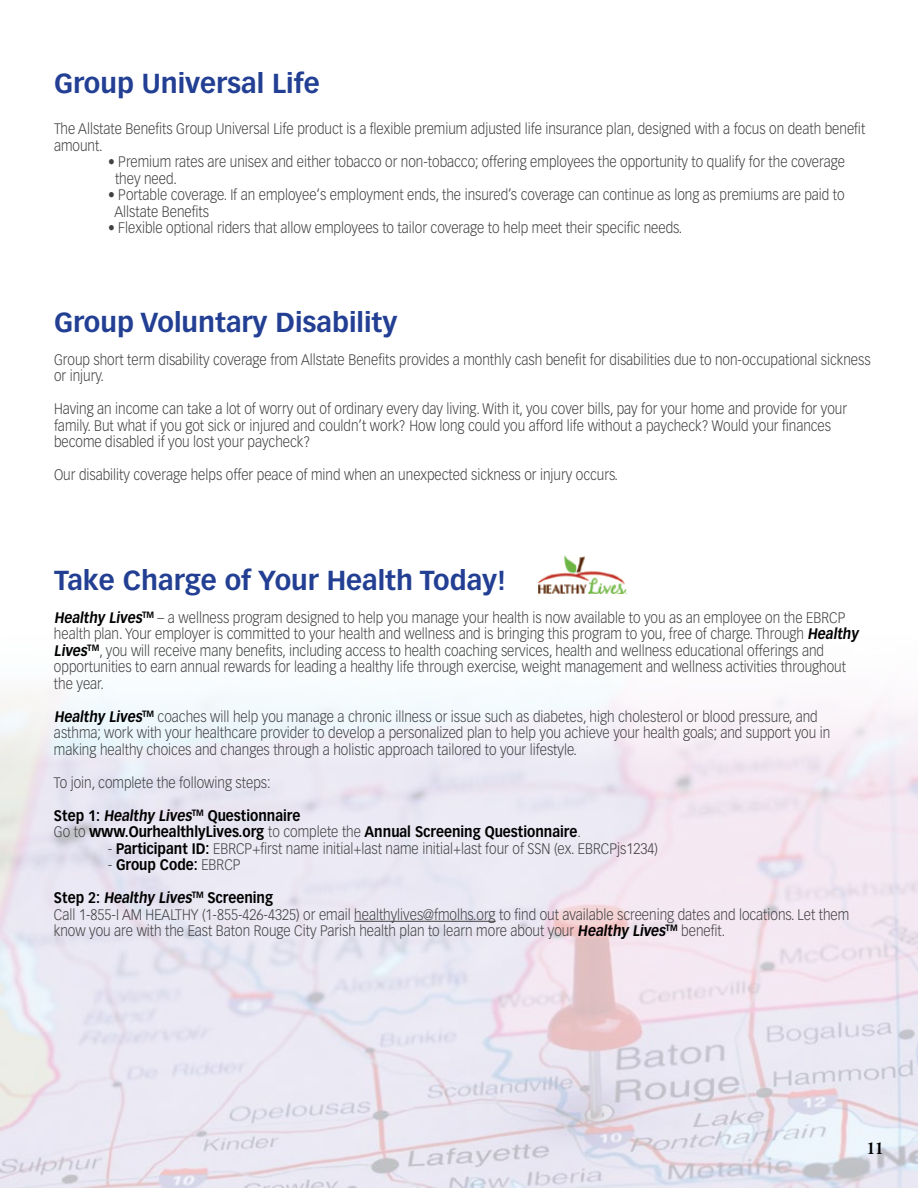
<style>
.page{position:relative;width:918px;height:1188px;background:#fff}
.page>*{position:absolute;margin:0;border:0;box-sizing:border-box;transform-origin:0 0}
.t1{font:700 27px "Vectora LT Pro";color:#223f93}
.t2{font:16.5px "Calis MT Bol";color:#000}
.t3{font:300 15px/16.5px "Vectora LT Pro";color:#414042;scale:.9 1}
.t4{font:700 15px "Vectora LT Pro";color:#000;scale:.9 1}
.s1{font-weight:700;color:#000}
.s2{font-weight:300;color:#414042}
</style>
<div class="page">
<img style="left:0;top:692px;width:918px;height:496px">
<hr style="left:354px;top:921px;width:142px;height:1px;background:#414042">
<img style="left:539px;top:556px;width:88px;height:38px">
<h1 class="t1" style="left:54px;top:67px;width:267px">Group Universal Life</h1>
<p class="t3" style="left:54px;top:121px;width:903px">The Allstate Benefits Group Universal Life product is a flexible premium adjusted life insurance plan, designed with a focus on death benefit amount.</p>
<p class="t3" style="left:115px;top:154px;width:813px;text-indent:-7px">• Premium rates are unisex and either tobacco or non-tobacco; offering employees the opportunity to qualify for the coverage they need.</p>
<p class="t3" style="left:115px;top:187px;width:813px;text-indent:-7px">• Portable coverage. If an employee‘s employment ends, the insured’s coverage can continue as long as premiums are paid to<br>Allstate Benefits</p>
<p class="t3" style="left:108px;top:220px;width:640px">• Flexible optional riders that allow employees to tailor coverage to help meet their specific needs.</p>
<h1 class="t1" style="left:54px;top:306px;width:345px">Group Voluntary Disability</h1>
<p class="t3" style="left:54px;top:351px;width:909px">Group short term disability coverage from Allstate Benefits provides a monthly cash benefit for disabilities due to non-occupational sickness or injury.</p>
<p class="t3" style="left:54px;top:401px;width:883px">Having an income can take a lot of worry out of ordinary every day living. With it, you cover bills, pay for your home and provide for your family. But what if you got sick or injured and couldn’t work? How long could you afford life without a paycheck? Would your finances become disabled if you lost your paycheck?</p>
<p class="t3" style="left:54px;top:467px;width:628px">Our disability coverage helps offer peace of mind when an unexpected sickness or injury occurs.</p>
<h1 class="t1" style="left:54px;top:564px;width:454px">Take Charge of Your Health Today!</h1>
<p class="t3" style="left:54px;top:609px;width:895px"><span class="s1">Healthy Lives</span><sup>TM</sup> – a wellness program designed to help you manage your health is now available to you as an employee on the EBRCP health plan. Your employer is committed to your health and wellness and is bringing this program to you, free of charge. Through <span class="s1">Healthy Lives</span><sup>TM</sup>, you will receive many benefits, including access to health coaching services, health and wellness educational offerings and opportunities to earn annual rewards for leading a healthy life through exercise, weight management and wellness activities throughout the year.</p>
<p class="t3" style="left:54px;top:708px;width:864px"><span class="s1">Healthy Lives</span><sup>TM</sup> coaches will help you manage a chronic illness or issue such as diabetes, high cholesterol or blood pressure, and asthma; work with your healthcare provider to develop a personalized plan to help you achieve your health goals; and support you in making healthy choices and changes through a holistic approach tailored to your lifestyle.</p>
<p class="t3" style="left:54px;top:766px;width:275px;line-height:33px">To join, complete the following steps:<br><span class="s1">Step 1: Healthy Lives</span><sup>TM</sup> <span class="s1">Questionnaire</span></p>
<p class="t4" style="left:54px;top:823px;width:587px"><span class="s2">Go to</span> www.OurhealthlyLives.org <span class="s2">to complete the</span> Annual Screening Questionnaire<span class="s2">.</span></p>
<p class="t3" style="left:108px;top:840px;width:613px">- <span class="s1">Participant ID:</span> EBRCP+first name initial+last name initial+last four of SSN (ex. EBRCPjs1234)</p>
<p class="t4" style="left:108px;top:856px;width:149px"><span class="s2">-</span> Group Code: <span class="s2">EBRCP</span></p>
<p class="t3" style="left:54px;top:890px;width:885px"><span class="s1">Step 2: Healthy Lives</span><sup>TM</sup> <span class="s1">Screening<br></span>Call 1-855-I AM HEALTHY (1-855-426-4325) or email healthylives@fmolhs.org to find out available screening dates and locations. Let them know you are with the East Baton Rouge City Parish health plan to learn more about your <span class="s1">Healthy Lives</span><sup>TM</sup> benefit.</p>
<p class="t2" style="left:867px;top:1139px;width:18px">11</p>
</div>
